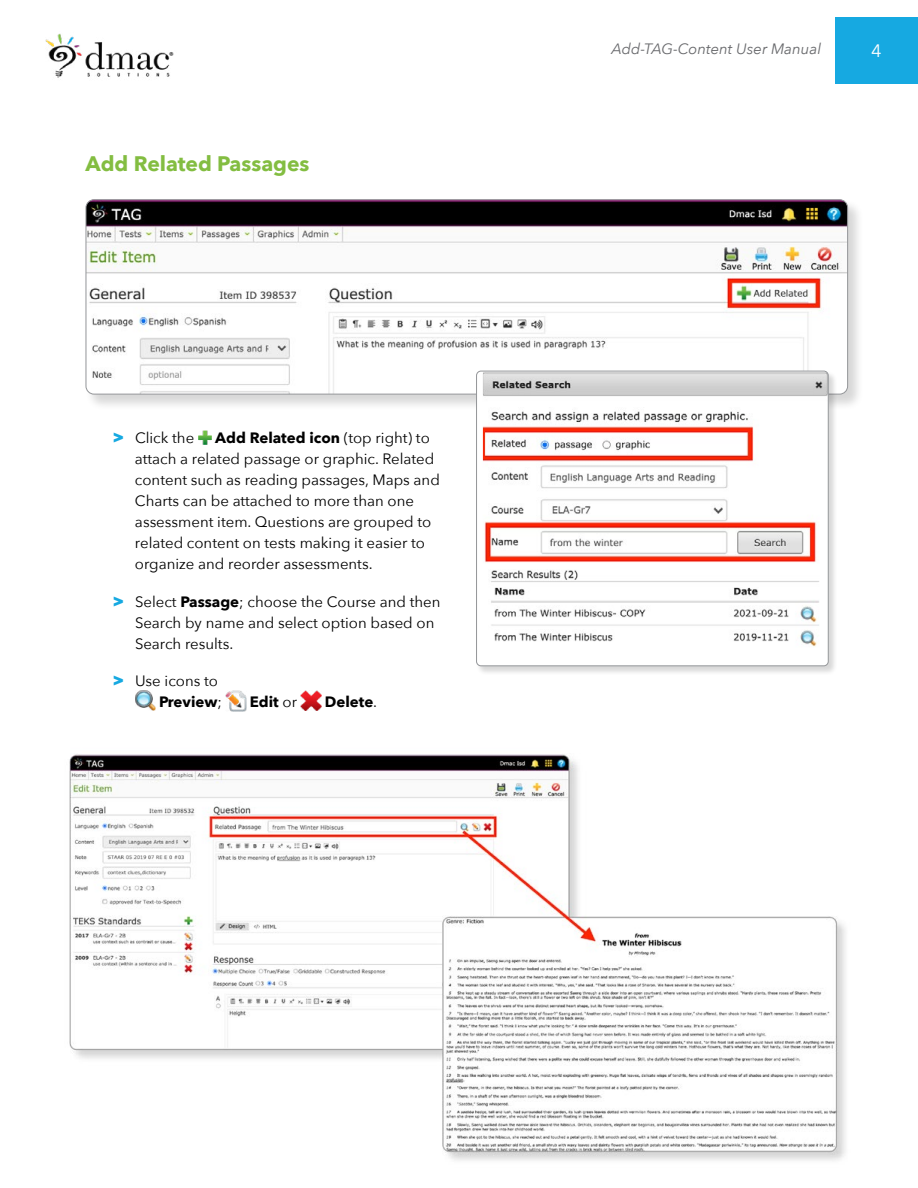
<style>
.page{position:relative;width:918px;height:1188px;background:#fff}
.page>*{position:absolute;margin:0;border:0;box-sizing:border-box;transform-origin:0 0}
.t1{font:700 21px "Avenir Next";color:#83bd41}
.t2{font:18px "Avenir Next";color:#fff}
.t3{font:15px/21px "Avenir Next";color:#000}
.t4{font:italic 15px "Avenir Next";color:#696a6d}
.t5{font:700 15px "Avenir Next";color:#000}
.s1{font-weight:800;font-size:18px;color:#16a9e1}
.s2{font-weight:700}
.s3{font-weight:400}
</style>
<div class="page">
<div style="left:836px;top:17px;width:82px;height:67px;background:#16a9e1"></div>
<img style="left:45px;top:33px;width:129px;height:45px">
<img style="left:198px;top:431px;width:14px;height:13px">
<img style="left:135px;top:690px;width:20px;height:20px">
<img style="left:226px;top:691px;width:20px;height:20px">
<img style="left:301px;top:691px;width:20px;height:20px">
<div style="left:85px;top:199px;width:779px;height:212px;background:#000;opacity:.16"></div>
<img style="left:86px;top:200px;width:762px;height:194px">
<div style="left:86px;top:199px;width:762px;height:196px;border:1px solid #939598;border-radius:8px"></div>
<div style="left:476px;top:370px;width:362px;height:306px;background:#000;opacity:.16"></div>
<img style="left:483px;top:371px;width:345px;height:295px">
<div style="left:476px;top:371px;width:353px;height:295px;border:1px solid #939598;border-radius:4px"></div>
<img style="left:69px;top:754px;width:777px;height:407px">
<h1 class="t1" style="left:86px;top:146px;width:226px">Add Related Passages</h1>
<p class="t3" style="left:112px;top:427px;width:83px"><span class="s1">&gt;</span> Click the</p>
<p class="t3" style="left:135px;top:427px;width:306px;text-indent:80px"><span class="s2">Add Related icon</span> (top right) to attach a related passage or graphic. Related content such as reading passages, Maps and Charts can be attached to more than one assessment item. Questions are grouped to related content on tests making it easier to organize and reorder assessments.</p>
<p class="t3" style="left:135px;top:591px;width:307px;text-indent:-23px"><span class="s1">&gt;</span> Select <span class="s2">Passage</span>; choose the Course and then<br>Search by name and select option based on<br>Search results.</p>
<p class="t3" style="left:112px;top:670px;width:111px;text-align:right"><span class="s1">&gt;</span> Use icons to<br><span class="s2">Preview</span>;</p>
<p class="t5" style="left:250px;top:689px;width:49px">Edit <span class="s3">or</span></p>
<p class="t5" style="left:325px;top:689px;width:54px">Delete<span class="s3">.</span></p>
<p class="t4" style="left:612px;top:36px;width:211px">Add-TAG-Content User Manual</p>
<p class="t2" style="left:871px;top:36px;width:12px">4</p>
</div>
